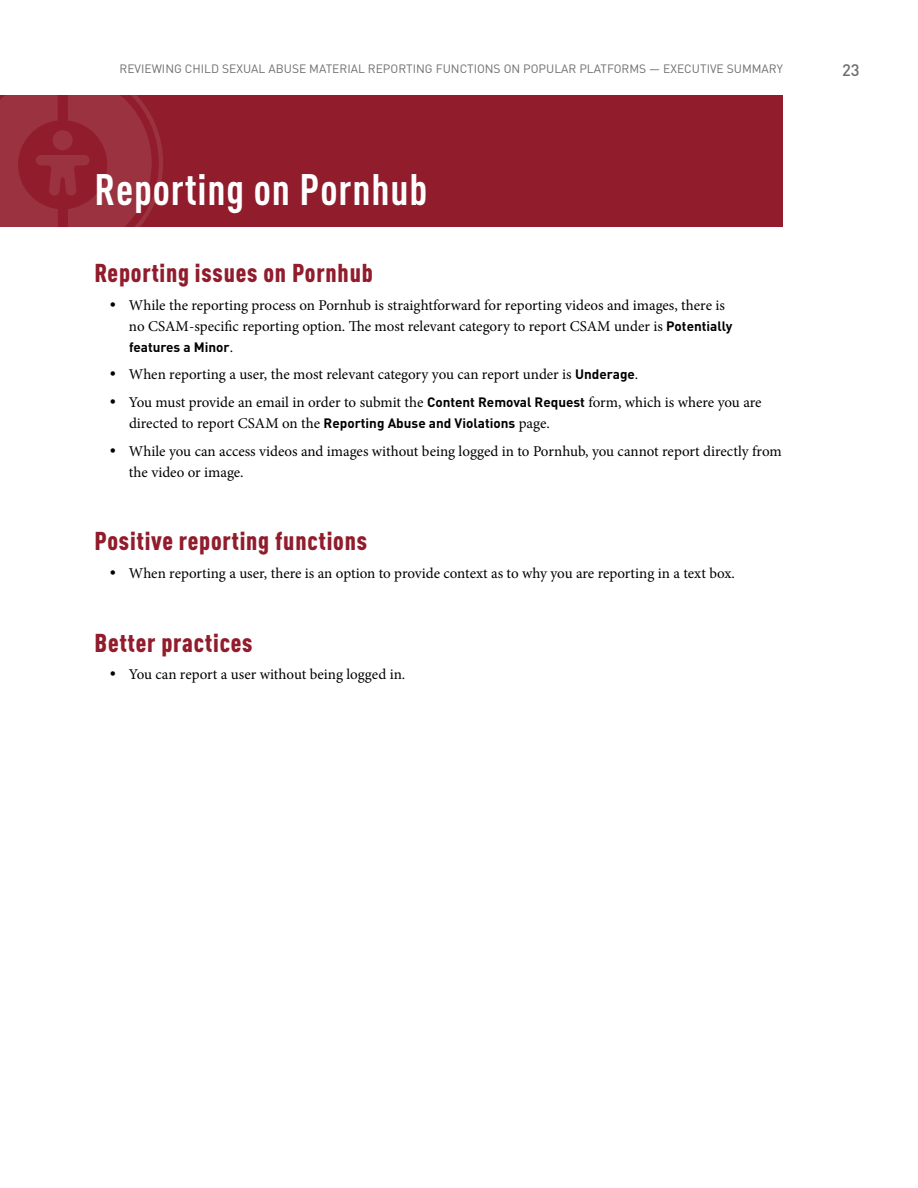
<style>
.page{position:relative;width:918px;height:1188px;background:#fff}
.page>*{position:absolute;margin:0;border:0;box-sizing:border-box;transform-origin:0 0}
.t1{font:700 43.5px "DIN Cond";letter-spacing:.02em;color:#fff}
.t2{font:900 25.5px "DIN Cond";letter-spacing:.03em;color:#901c2c}
.t3{font:500 16.5px "DIN";color:#6d6e71}
.t4{font:15px/27.8px "Minion Pro";color:#000}
.t5{font:700 13.5px "DIN";color:#000}
.t6{font:12px "DIN";color:#6d6e71}
.s1{font-family:"DIN";font-weight:700;font-size:13.5px}
.s2{font-family:"Minion Pro";font-weight:400;font-size:15px}
</style>
<div class="page">
<div style="left:0;top:95px;width:783px;height:132px;background:#901c2c"></div>
<svg style="left:0;top:95px;width:163px;height:132px"></svg>
<p class="t6" style="left:120px;top:61px;width:665px">REVIEWING CHILD SEXUAL ABUSE MATERIAL REPORTING FUNCTIONS ON POPULAR PLATFORMS — EXECUTIVE SUMMARY</p>
<p class="t3" style="left:842px;top:60px;width:19px">23</p>
<h1 class="t1" style="left:94px;top:163px;width:334px">Reporting on Pornhub</h1>
<h2 class="t2" style="left:94px;top:257px;width:280px">Reporting issues on Pornhub</h2>
<p class="t4" style="left:129px;top:294px;width:605px;line-height:21px">While the reporting process on Pornhub is straightforward for reporting videos and images, there is no CSAM-specific reporting option. The most relevant category to report CSAM under is <span class="s1">Potentially</span></p>
<p class="t5" style="left:129px;top:338px;width:106px">features a Minor<span class="s2">.</span></p>
<p class="t4" style="left:129px;top:361px;width:634px">When reporting a user, the most relevant category you can report under is <span class="s1">Underage</span>.<br>You must provide an email in order to submit the <span class="s1">Content Removal Request</span> form, which is where you are</p>
<p class="t4" style="left:129px;top:410px;width:654px">directed to report CSAM on the <span class="s1">Reporting Abuse and Violations</span> page.<br>While you can access videos and images without being logged in to Pornhub, you cannot report directly from</p>
<p class="t4" style="left:129px;top:458px;width:116px">the video or image.</p>
<h2 class="t2" style="left:94px;top:525px;width:274px">Positive reporting functions</h2>
<p class="t4" style="left:129px;top:560px;width:608px">When reporting a user, there is an option to provide context as to why you are reporting in a text box.</p>
<h2 class="t2" style="left:94px;top:627px;width:160px">Better practices</h2>
<p class="t4" style="left:129px;top:661px;width:278px">You can report a user without being logged in.</p>
</div>
